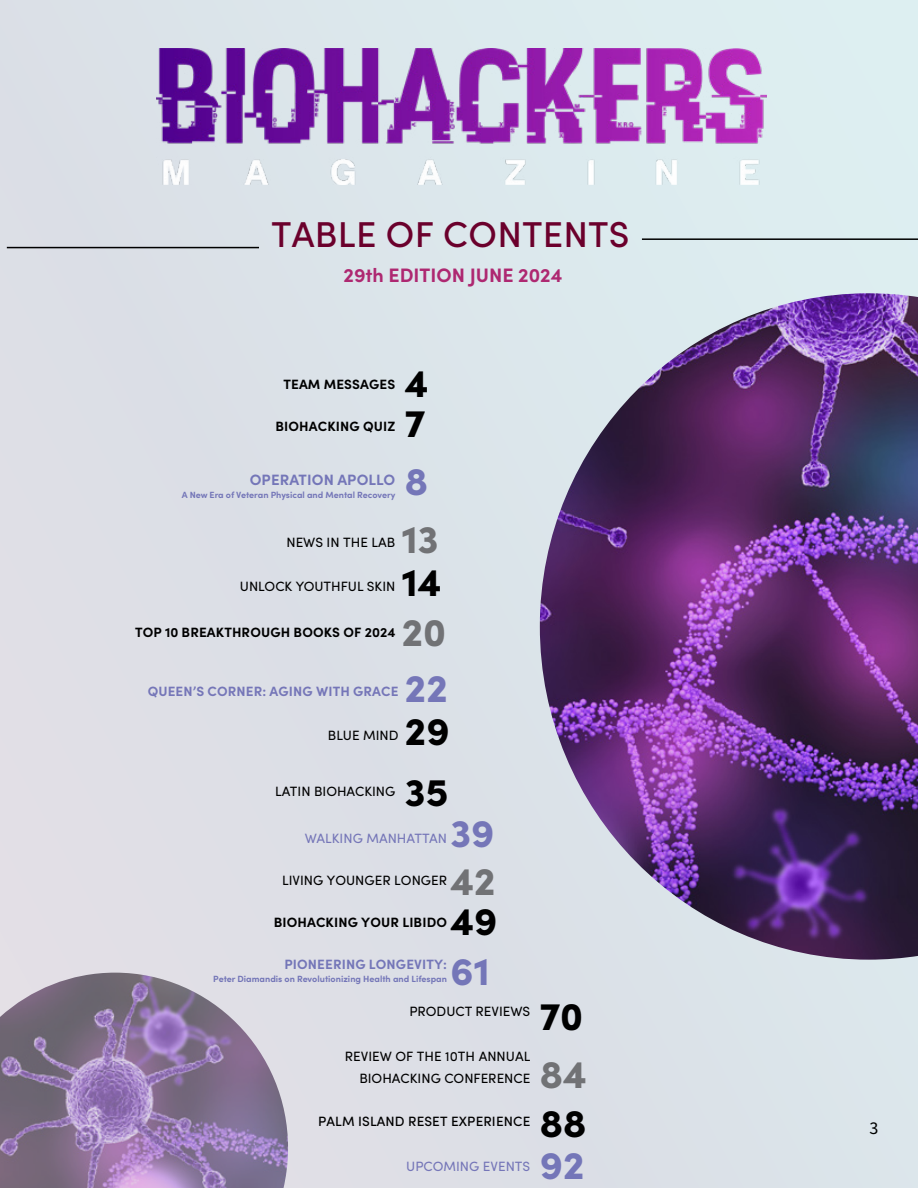
<style>
.page{position:relative;width:918px;height:1188px;background:#fff}
.page>*{position:absolute;margin:0;border:0;box-sizing:border-box;transform-origin:0 0}
.t1{font:900 39px "Sofia Pro";color:#000}
.t2{font:900 39px "Sofia Pro";color:#717275}
.t3{font:900 39px "Sofia Pro";color:#7476b8}
.t4{font:900 39px "Sofia Pro";color:#7576b8}
.t5{font:500 36px "Sofia Pro";letter-spacing:.01em;color:#6b002c}
.t6{font:700 19.5px "Sofia Pro";color:#ae2871}
.t7{font:18px "Source Sans Pro";color:#000}
.t8{font:700 15px "Sofia Pro";letter-spacing:.01em;color:#7476b8}
.t9{font:13.5px/22.4px "Sofia Pro";color:#000;text-align:right}
.t10{font:700 13.5px "Sofia Pro";letter-spacing:.01em;color:#000}
.t11{font:13.5px "Sofia Pro";color:#7576b8}
.t12{font:700 13.5px "Sofia Pro";letter-spacing:.01em;color:#7576b8}
.t13{font:500 13.5px "Sofia Pro";letter-spacing:.01em;color:#000}
.t14{font:700 13.5px "Sofia Pro";letter-spacing:.01em;color:#7476b8}
.t15{font:700 9px "Sofia Pro";color:#7476b8}
</style>
<div class="page">
<div style="left:0;top:0;width:918px;height:1188px;background:linear-gradient(to right,#dddce4,#dbeaee)"></div>
<hr style="left:7px;top:247px;width:252px;height:1px;background:#000">
<hr style="left:642px;top:238px;width:276px;height:2px;background:#000">
<img style="left:157px;top:48px;width:609px;height:137px">
<img style="left:540px;top:293px;width:378px;height:667px">
<img style="left:0;top:973px;width:288px;height:215px">
<h2 class="t5" style="left:272px;top:208px;width:359px">TABLE OF CONTENTS</h2>
<h3 class="t6" style="left:344px;top:260px;width:220px">29th EDITION JUNE 2024</h3>
<p class="t10" style="left:283px;top:374px;width:113px">TEAM MESSAGES</p>
<p class="t10" style="left:276px;top:416px;width:121px">BIOHACKING QUIZ</p>
<p class="t8" style="left:250px;top:468px;width:147px">OPERATION APOLLO</p>
<p class="t15" style="left:182px;top:488px;width:215px">A New Era of Veteran Physical and Mental Recovery</p>
<h1 class="t1" style="left:405px;top:353px;width:25px">4</h1>
<h1 class="t1" style="left:405px;top:393px;width:22px">7</h1>
<h1 class="t3" style="left:405px;top:450px;width:25px">8</h1>
<h1 class="t2" style="left:402px;top:509px;width:38px">13</h1>
<p class="t9" style="left:286px;top:531px;width:110px">NEWS IN THE LAB</p>
<p class="t9" style="left:240px;top:574px;width:157px">UNLOCK YOUTHFUL SKIN</p>
<p class="t10" style="left:135px;top:621px;width:262px">TOP 10 BREAKTHROUGH BOOKS OF 2024</p>
<h1 class="t1" style="left:402px;top:551px;width:41px">14</h1>
<h1 class="t2" style="left:402px;top:601px;width:46px">20</h1>
<p class="t12" style="left:148px;top:680px;width:252px">QUEEN’S CORNER: AGING WITH GRACE</p>
<h1 class="t4" style="left:405px;top:658px;width:44px">22</h1>
<p class="t9" style="left:328px;top:723px;width:72px">BLUE MIND</p>
<h1 class="t1" style="left:405px;top:701px;width:46px">29</h1>
<h1 class="t1" style="left:405px;top:762px;width:45px">35</h1>
<p class="t9" style="left:275px;top:779px;width:122px">LATIN BIOHACKING</p>
<p class="t11" style="left:305px;top:828px;width:144px">WALKING MANHATTAN</p>
<p class="t9" style="left:282px;top:868px;width:166px">LIVING YOUNGER LONGER</p>
<p class="t10" style="left:274px;top:912px;width:175px">BIOHACKING YOUR LIBIDO</p>
<p class="t14" style="left:284px;top:954px;width:164px">PIONEERING LONGEVITY:</p>
<p class="t15" style="left:213px;top:972px;width:235px">Peter Diamandis on Revolutionizing Health and Lifespan</p>
<p class="t9" style="left:409px;top:999px;width:123px">PRODUCT REVIEWS</p>
<p class="t9" style="left:345px;top:1044px;width:187px">REVIEW OF THE 10TH ANNUAL<br>BIOHACKING CONFERENCE</p>
<p class="t13" style="left:318px;top:1111px;width:214px">PALM ISLAND RESET EXPERIENCE</p>
<h1 class="t4" style="left:450px;top:803px;width:45px">39</h1>
<h1 class="t2" style="left:450px;top:850px;width:47px">42</h1>
<h1 class="t1" style="left:450px;top:891px;width:48px">49</h1>
<h1 class="t3" style="left:450px;top:941px;width:41px">61</h1>
<h1 class="t1" style="left:540px;top:986px;width:45px">70</h1>
<h1 class="t2" style="left:540px;top:1044px;width:48px">84</h1>
<h1 class="t1" style="left:540px;top:1092px;width:48px">88</h1>
<p class="t11" style="left:406px;top:1156px;width:126px">UPCOMING EVENTS</p>
<h1 class="t3" style="left:540px;top:1134px;width:46px">92</h1>
<h3 class="t7" style="left:870px;top:1116px;width:10px">3</h3>
</div>
